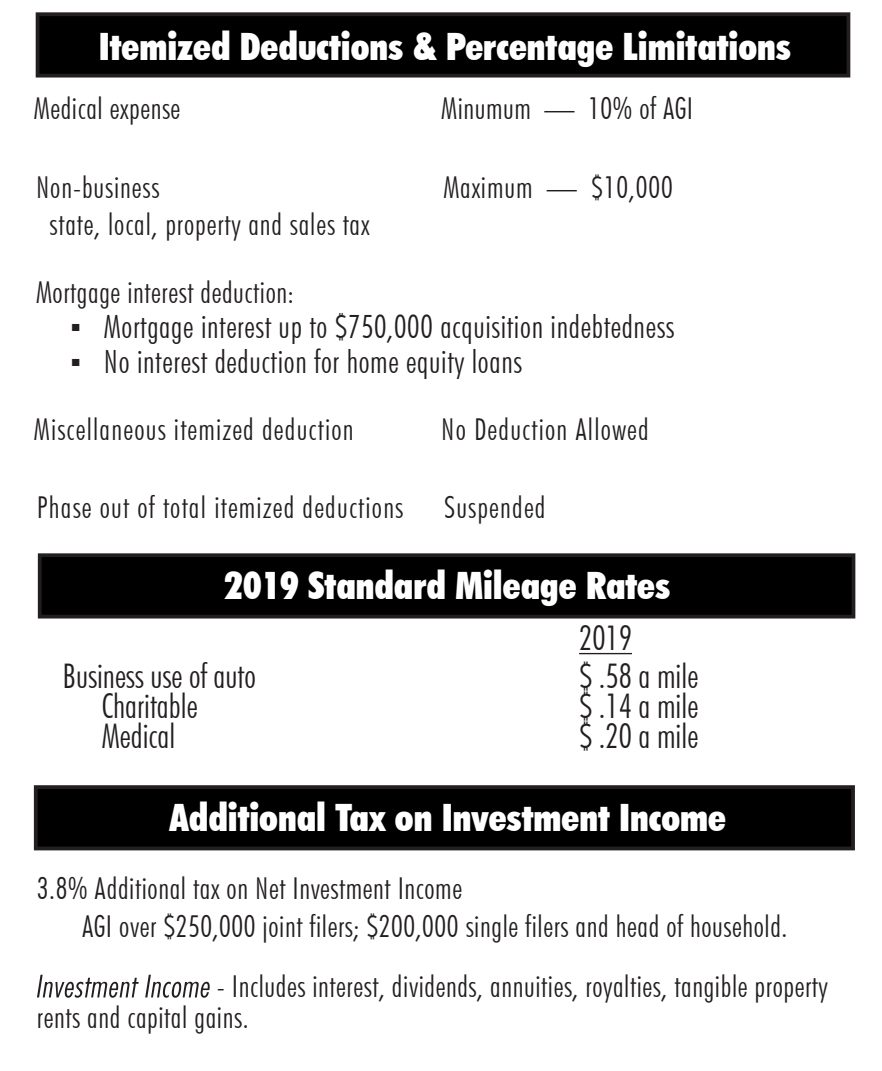
<style>
.page{position:relative;width:882px;height:1071px;background:#fff}
.page>*{position:absolute;margin:0;border:0;box-sizing:border-box;transform-origin:0 0}
.t1{font:900 condensed 37.8px "Futura BT";color:#fff}
.t2{font:300 condensed 33.95px "Futura BT";color:#231f20}
.t3{font:300 condensed 32.2px "Futura BT";letter-spacing:.02em;color:#231f20}
.t4{font:300 condensed 30.1px/37.8px "Futura BT";letter-spacing:.02em;color:#231f20}
.t5{font:300 condensed 30.1px "Futura BT";letter-spacing:.04em;color:#231f20}
.s1{font-family:"Times New Roman";font-weight:400;font-stretch:normal}
</style>
<div class="page">
<div style="left:38px;top:14px;width:810px;height:62px;background:#000"></div>
<div style="left:36px;top:12px;width:814px;height:66px;border:4px solid #231f20"></div>
<div style="left:40px;top:555px;width:813px;height:62px;background:#000"></div>
<div style="left:38px;top:553px;width:817px;height:66px;border:4px solid #231f20"></div>
<div style="left:36px;top:787px;width:817px;height:62px;background:#000"></div>
<div style="left:34px;top:785px;width:821px;height:65px;border:4px solid #231f20"></div>
<svg style="left:37px;top:975px;width:173px;height:23px"></svg>
<hr style="left:579px;top:653px;width:53px;height:1px;background:#231f20">
<p class="t1" style="left:99px;top:24px;width:694px">Itemized Deductions &amp; Percentage Limitations</p>
<p class="t4" style="left:34px;top:90px;width:148px">Medical expense</p>
<p class="t4" style="left:441px;top:90px;width:253px">Minumum — 10% of AGI</p>
<p class="t4" style="left:36px;top:168px;width:125px">Non-business</p>
<p class="t4" style="left:443px;top:168px;width:231px">Maximum — $10,000</p>
<p class="t4" style="left:50px;top:205px;width:321px">state, local, property and sales tax</p>
<p class="t4" style="left:36px;top:273px;width:259px">Mortgage interest deduction:</p>
<p class="t3" style="left:70px;top:307px;width:606px"><span class="s1">▪</span> Mortgage interest up to $750,000 acquisition indebtedness</p>
<p class="t3" style="left:70px;top:342px;width:453px"><span class="s1">▪</span> No interest deduction for home equity loans</p>
<p class="t5" style="left:34px;top:411px;width:321px">Miscellaneous itemized deduction</p>
<p class="t5" style="left:441px;top:411px;width:209px">No Deduction Allowed</p>
<p class="t5" style="left:37px;top:489px;width:368px">Phase out of total itemized deductions</p>
<p class="t5" style="left:444px;top:489px;width:103px">Suspended</p>
<p class="t1" style="left:224px;top:563px;width:447px">2019 Standard Mileage Rates</p>
<p class="t2" style="left:579px;top:618px;width:54px">2019</p>
<p class="t2" style="left:62px;top:655px;width:195px">Business use of auto</p>
<p class="t2" style="left:579px;top:655px;width:121px">$ .58 a mile</p>
<p class="t2" style="left:102px;top:686px;width:97px">Charitable</p>
<p class="t2" style="left:579px;top:686px;width:121px">$ .14 a mile</p>
<p class="t2" style="left:102px;top:716px;width:75px">Medical</p>
<p class="t2" style="left:579px;top:716px;width:121px">$ .20 a mile</p>
<p class="t1" style="left:169px;top:795px;width:558px">Additional Tax on Investment Income</p>
<p class="t4" style="left:82px;top:870px;width:707px;text-indent:-45px">3.8% Additional tax on Net Investment Income<br>AGI over $250,000 joint filers; $200,000 single filers and head of household.</p>
<p class="t4" style="left:37px;top:971px;width:792px;line-height:30.1px;text-indent:180px">- Includes interest, dividends, annuities, royalties, tangible property rents and capital gains.</p>
</div>
